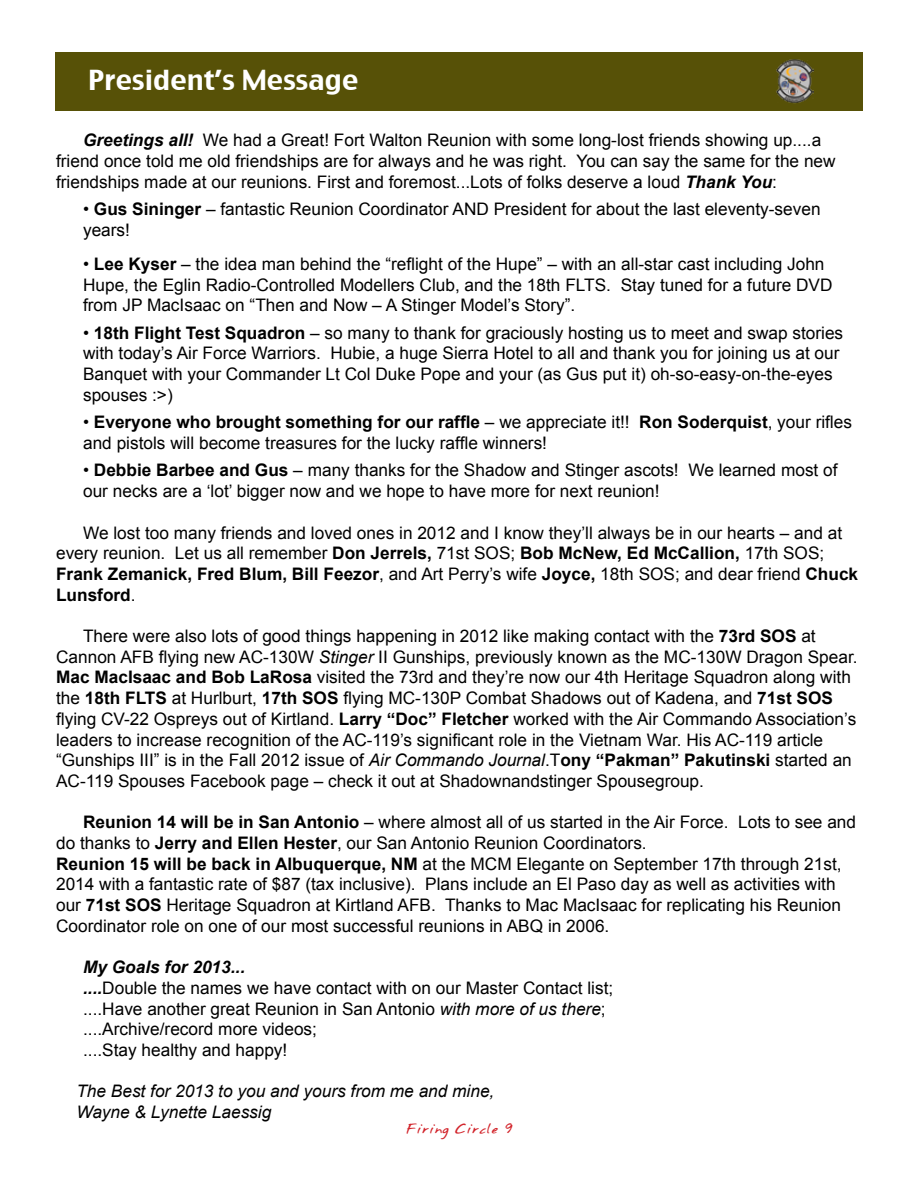
<style>
.page{position:relative;width:918px;height:1188px;background:#fff}
.page>*{position:absolute;margin:0;border:0;box-sizing:border-box;transform-origin:0 0}
.t1{font:27px "Charcoal CY";color:#fff}
.t2{font:17.25px/20.7px "Arial";color:#000}
.t3{font:italic 17.25px/20.7px "Arial";color:#000}
.t4{font:12px "Annifont";color:#d2232a}
.s1{font-weight:700;font-style:italic}
.s2{font-weight:700}
.s3{font-style:italic}
</style>
<div class="page">
<div style="left:55px;top:52px;width:807px;height:58px;background:#575107"></div>
<img style="left:776px;top:59px;width:38px;height:45px">
<h1 class="t1" style="left:88px;top:63px;width:272px">President’s Message</h1>
<p class="t2" style="left:56px;top:130px;width:781px;text-indent:27px"><span class="s1">Greetings all!</span> We had a Great! Fort Walton Reunion with some long-lost friends showing up....a friend once told me old friendships are for always and he was right. You can say the same for the new friendships made at our reunions. First and foremost...Lots of folks deserve a loud <span class="s1">Thank You</span>:</p>
<p class="t2" style="left:83px;top:199px;width:739px">• <span class="s2">Gus Sininger</span> – fantastic Reunion Coordinator AND President for about the last eleventy-seven years!</p>
<p class="t2" style="left:83px;top:254px;width:751px">• <span class="s2">Lee Kyser</span> – the idea man behind the “reflight of the Hupe” – with an all-star cast including John<br>Hupe, the Eglin Radio-Controlled Modellers Club, and the 18th FLTS. Stay tuned for a future DVD from JP MacIsaac on “Then and Now – A Stinger Model’s Story”.</p>
<p class="t2" style="left:83px;top:323px;width:762px">• <span class="s2">18th Flight Test Squadron</span> – so many to thank for graciously hosting us to meet and swap stories with today’s Air Force Warriors. Hubie, a huge Sierra Hotel to all and thank you for joining us at our Banquet with your Commander Lt Col Duke Pope and your (as Gus put it) oh-so-easy-on-the-eyes spouses :&gt;)</p>
<p class="t2" style="left:83px;top:412px;width:770px">• <span class="s2">Everyone who brought something for our raffle</span> – we appreciate it!! <span class="s2">Ron Soderquist</span>, your rifles and pistols will become treasures for the lucky raffle winners!</p>
<p class="t2" style="left:83px;top:460px;width:756px">• <span class="s2">Debbie Barbee and Gus</span> – many thanks for the Shadow and Stinger ascots! We learned most of our necks are a ‘lot’ bigger now and we hope to have more for next reunion!</p>
<p class="t2" style="left:56px;top:522px;width:804px;text-indent:27px">We lost too many friends and loved ones in 2012 and I know they’ll always be in our hearts – and at every reunion. Let us all remember <span class="s2">Don Jerrels,</span> 71st SOS; <span class="s2">Bob McNew, Ed McCallion,</span> 17th SOS; <span class="s2">Frank Zemanick, Fred Blum, Bill Feezor</span>, and Art Perry’s wife <span class="s2">Joyce,</span> 18th SOS; and dear friend <span class="s2">Chuck Lunsford</span>.</p>
<p class="t2" style="left:56px;top:626px;width:803px;text-indent:27px">There were also lots of good things happening in 2012 like making contact with the <span class="s2">73rd SOS</span> at Cannon AFB flying new AC-130W <span class="s3">Stinger</span> II Gunships, previously known as the MC-130W Dragon Spear.<br><span class="s2">Mac MacIsaac and Bob LaRosa</span> visited the 73rd and they’re now our 4th Heritage Squadron along with the <span class="s2">18th FLTS</span> at Hurlburt, <span class="s2">17th SOS</span> flying MC-130P Combat Shadows out of Kadena, and <span class="s2">71st SOS </span>flying CV-22 Ospreys out of Kirtland. <span class="s2">Larry “Doc” Fletcher</span> worked with the Air Commando Association’s leaders to increase recognition of the AC-119’s significant role in the Vietnam War. His AC-119 article “Gunships III” is in the Fall 2012 issue of <span class="s3">Air Commando Journal</span>.T<span class="s2">ony “Pakman” Pakutinski</span> started an AC-119 Spouses Facebook page – check it out at Shadownandstinger Spousegroup.</p>
<p class="t2" style="left:56px;top:812px;width:801px;text-indent:27px"><span class="s2">Reunion 14 will be in San Antonio</span> – where almost all of us started in the Air Force. Lots to see and do thanks to <span class="s2">Jerry and Ellen Hester</span>, our San Antonio Reunion Coordinators.<br><span class="s2">Reunion 15 will be back in Albuquerque, NM</span> at the MCM Elegante on September 17th through 21st, 2014 with a fantastic rate of $87 (tax inclusive). Plans include an El Paso day as well as activities with our <span class="s2">71st SOS</span> Heritage Squadron at Kirtland AFB. Thanks to Mac MacIsaac for replicating his Reunion Coordinator role on one of our most successful reunions in ABQ in 2006.</p>
<p class="t2" style="left:83px;top:957px;width:532px"><span class="s1">My Goals for 2013...<br>....</span>Double the names we have contact with on our Master Contact list; ....Have another great Reunion in San Antonio <span class="s3">with more of us there</span>; ....Archive/record more videos;<br>....Stay healthy and happy!</p>
<p class="t3" style="left:76px;top:1081px;width:420px">The Best for 2013 to you and yours from me and mine,<br>Wayne &amp; Lynette Laessig</p>
<p class="t4" style="left:405px;top:1118px;width:109px">Firing Circle 9</p>
</div>
